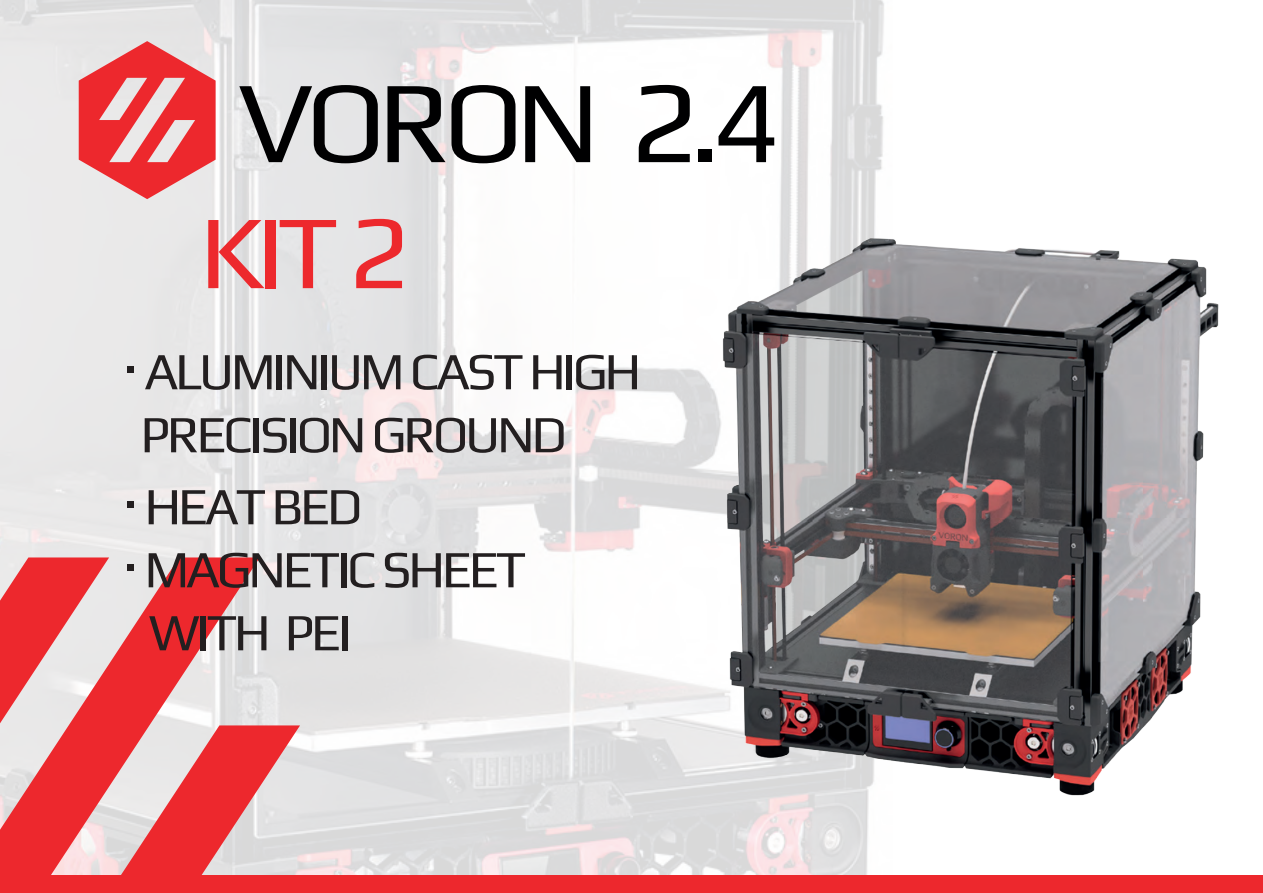
<style>
.page{position:relative;width:1263px;height:893px;background:#fff}
.page>*{position:absolute;margin:0;border:0;box-sizing:border-box;transform-origin:0 0}
.t1{font:117px "Play";letter-spacing:-.065em;color:#000001}
.t2{font:105px "Play";color:#ed292d}
.t3{font:52.5px/63px "Play";letter-spacing:-.065em;color:#231f20}
.t4{font:52.5px "Play";letter-spacing:-.065em;color:#231f20}
.s1{font-size:60px}
</style>
<div class="page">
<img style="left:0;top:0;width:884px;height:875px">
<svg style="left:0;top:557px;width:300px;height:318px;background:#e98b8d"></svg>
<div style="left:0;top:875px;width:1263px;height:18px;background:#ed282d"></div>
<svg style="left:79px;top:41px;width:137px;height:158px;background:#eb7679"></svg>
<img style="left:712px;top:231px;width:507px;height:570px">
<h1 class="t1" style="left:238px;top:41px;width:544px">VORON 2.4</h1>
<h2 class="t2" style="left:199px;top:179px;width:212px">KIT 2</h2>
<p class="t3" style="left:140px;top:336px;width:503px;text-indent:-17px"><span class="s1">∙</span> ALUMINIUM CAST HIGH<br>PRECISION GROUND</p>
<p class="t4" style="left:123px;top:470px;width:241px"><span class="s1">∙</span> HEAT BED</p>
<p class="t3" style="left:123px;top:534px;width:405px"><span class="s1">∙</span> MAGNETIC SHEET</p>
<p class="t4" style="left:149px;top:596px;width:204px">WITH PEI</p>
</div>
